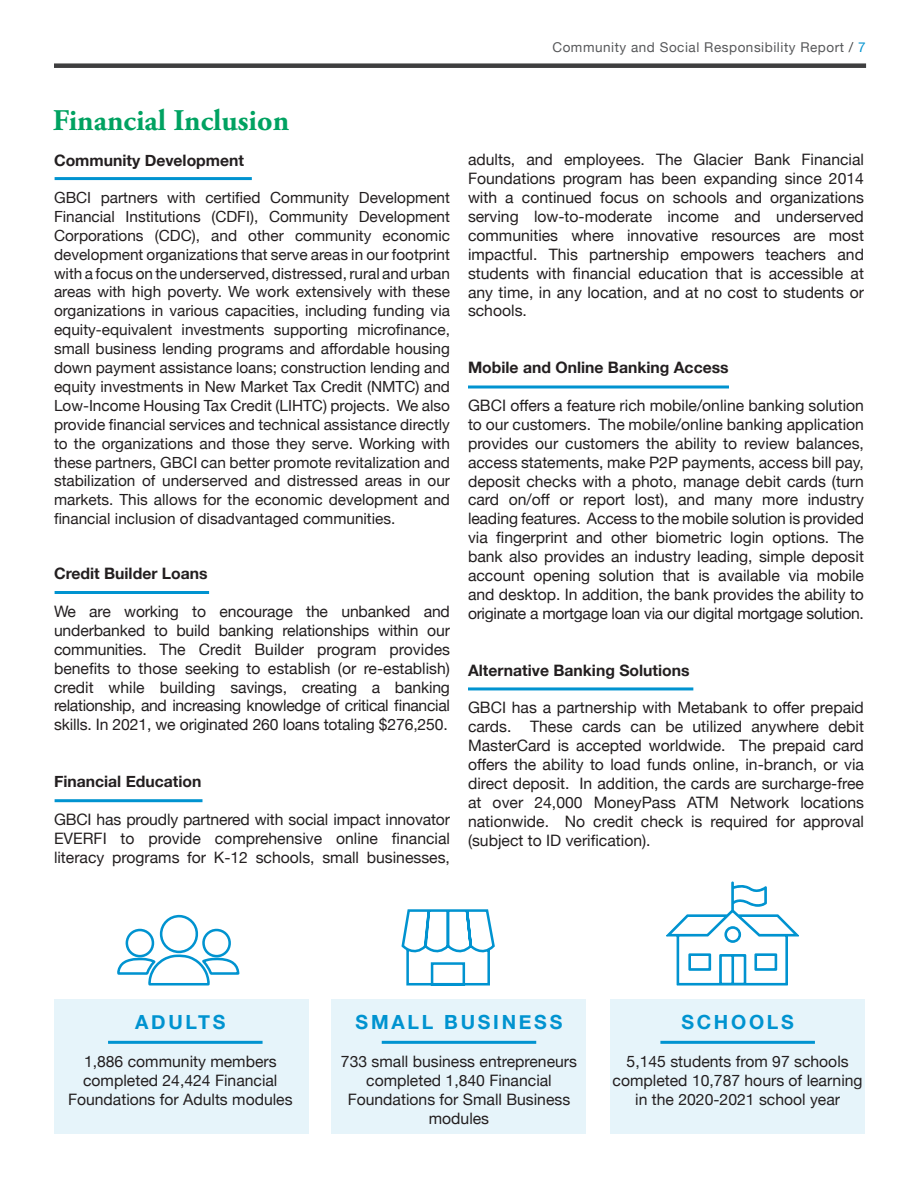
<style>
.page{position:relative;width:918px;height:1188px;background:#fff}
.page>*{position:absolute;margin:0;border:0;box-sizing:border-box;transform-origin:0 0}
.t1{font:700 30px "Adobe Garamond Pro";color:#00a261}
.t2{font:700 19.5px "Helvetica Neue";letter-spacing:.14em;color:#0093d0}
.t3{font:15.75px/18.9px "Helvetica Neue";color:#231f20;text-align:justify}
.t4{font:700 15.75px "Helvetica Neue";color:#231f20}
.t5{font:15.3px/18.9px "Helvetica Neue";color:#231f20;text-align:justify}
.t6{font:13.5px "Helvetica Neue";letter-spacing:.04em;color:#57585a}
.s1{color:#3e3e3f}
.s2{color:#0093d0}
</style>
<div class="page">
<div style="left:54px;top:63px;width:812px;height:5px;background:#3e3e3f"></div>
<div style="left:55px;top:1000px;width:254px;height:134px;background:#e6f4fa"></div>
<div style="left:332px;top:1000px;width:254px;height:134px;background:#e6f4fa"></div>
<div style="left:610px;top:1000px;width:255px;height:134px;background:#e6f4fa"></div>
<hr style="left:55px;top:799px;width:147px;height:3px;background:#0093d0">
<hr style="left:55px;top:177px;width:197px;height:3px;background:#0093d0">
<hr style="left:55px;top:591px;width:154px;height:3px;background:#0093d0">
<svg style="left:117px;top:914px;width:123px;height:72px"></svg>
<svg style="left:401px;top:909px;width:94px;height:77px"></svg>
<svg style="left:666px;top:881px;width:133px;height:105px"></svg>
<hr style="left:108px;top:1041px;width:155px;height:3px;background:#0093d0">
<hr style="left:382px;top:1041px;width:154px;height:3px;background:#0093d0">
<hr style="left:660px;top:1041px;width:155px;height:3px;background:#0093d0">
<hr style="left:468px;top:386px;width:261px;height:2px;background:#0093d0">
<hr style="left:468px;top:687px;width:225px;height:3px;background:#0093d0">
<p class="t6" style="left:552px;top:37px;width:315px">Community and Social Responsibility Report <span class="s1">/</span> <span class="s2">7</span></p>
<p class="t1" style="left:53px;top:103px;width:238px">Financial Inclusion</p>
<p class="t4" style="left:54px;top:148px;width:192px">Community Development</p>
<p class="t5" style="left:54px;top:189px;width:398px">GBCI partners with certified Community Development Financial Institutions (CDFI), Community Development Corporations (CDC), and other community economic development organizations that serve areas in our footprint with a focus on the underserved, distressed, rural and urban areas with high poverty. We work extensively with these organizations in various capacities, including funding via equity-equivalent investments supporting microfinance, small business lending programs and affordable housing down payment assistance loans; construction lending and equity investments in New Market Tax Credit (NMTC) and Low-Income Housing Tax Credit (LIHTC) projects. We also provide financial services and technical assistance directly to the organizations and those they serve. Working with these partners, GBCI can better promote revitalization and stabilization of underserved and distressed areas in our markets. This allows for the economic development and financial inclusion of disadvantaged communities.</p>
<p class="t4" style="left:54px;top:561px;width:155px">Credit Builder Loans</p>
<p class="t3" style="left:54px;top:603px;width:398px">We are working to encourage the unbanked and underbanked to build banking relationships within our communities. The Credit Builder program provides benefits to those seeking to establish (or re-establish) credit while building savings, creating a banking relationship, and increasing knowledge of critical financial skills. In 2021, we originated 260 loans totaling $276,250.</p>
<p class="t4" style="left:54px;top:769px;width:149px">Financial Education</p>
<p class="t3" style="left:54px;top:811px;width:398px">GBCI has proudly partnered with social impact innovator EVERFI to provide comprehensive online financial literacy programs for K-12 schools, small businesses,</p>
<p class="t3" style="left:468px;top:151px;width:398px">adults, and employees. The Glacier Bank Financial Foundations program has been expanding since 2014 with a continued focus on schools and organizations serving low-to-moderate income and underserved communities where innovative resources are most impactful. This partnership empowers teachers and students with financial education that is accessible at any time, in any location, and at no cost to students or schools.</p>
<p class="t4" style="left:468px;top:355px;width:262px">Mobile and Online Banking Access</p>
<p class="t3" style="left:468px;top:397px;width:398px">GBCI offers a feature rich mobile/online banking solution to our customers. The mobile/online banking application provides our customers the ability to review balances, access statements, make P2P payments, access bill pay, deposit checks with a photo, manage debit cards (turn card on/off or report lost), and many more industry leading features. Access to the mobile solution is provided via fingerprint and other biometric login options. The bank also provides an industry leading, simple deposit account opening solution that is available via mobile and desktop. In addition, the bank provides the ability to originate a mortgage loan via our digital mortgage solution.</p>
<p class="t4" style="left:468px;top:658px;width:223px">Alternative Banking Solutions</p>
<p class="t3" style="left:468px;top:699px;width:398px">GBCI has a partnership with Metabank to offer prepaid cards. These cards can be utilized anywhere debit MasterCard is accepted worldwide. The prepaid card offers the ability to load funds online, in-branch, or via direct deposit. In addition, the cards are surcharge-free at over 24,000 MoneyPass ATM Network locations nationwide. No credit check is required for approval (subject to ID verification).</p>
<p class="t2" style="left:135px;top:1007px;width:92px">ADULTS</p>
<p class="t2" style="left:356px;top:1007px;width:208px">SMALL BUSINESS</p>
<p class="t2" style="left:681px;top:1007px;width:114px">SCHOOLS</p>
<p class="t3" style="left:68px;top:1053px;width:226px;text-align:center">1,886 community members completed 24,424 Financial<br>Foundations for Adults modules</p>
<p class="t3" style="left:341px;top:1053px;width:238px;text-align:center">733 small business entrepreneurs completed 1,840 Financial<br>Foundations for Small Business modules</p>
<p class="t3" style="left:613px;top:1053px;width:252px;text-align:center">5,145 students from 97 schools completed 10,787 hours of learning in the 2020-2021 school year</p>
</div>
